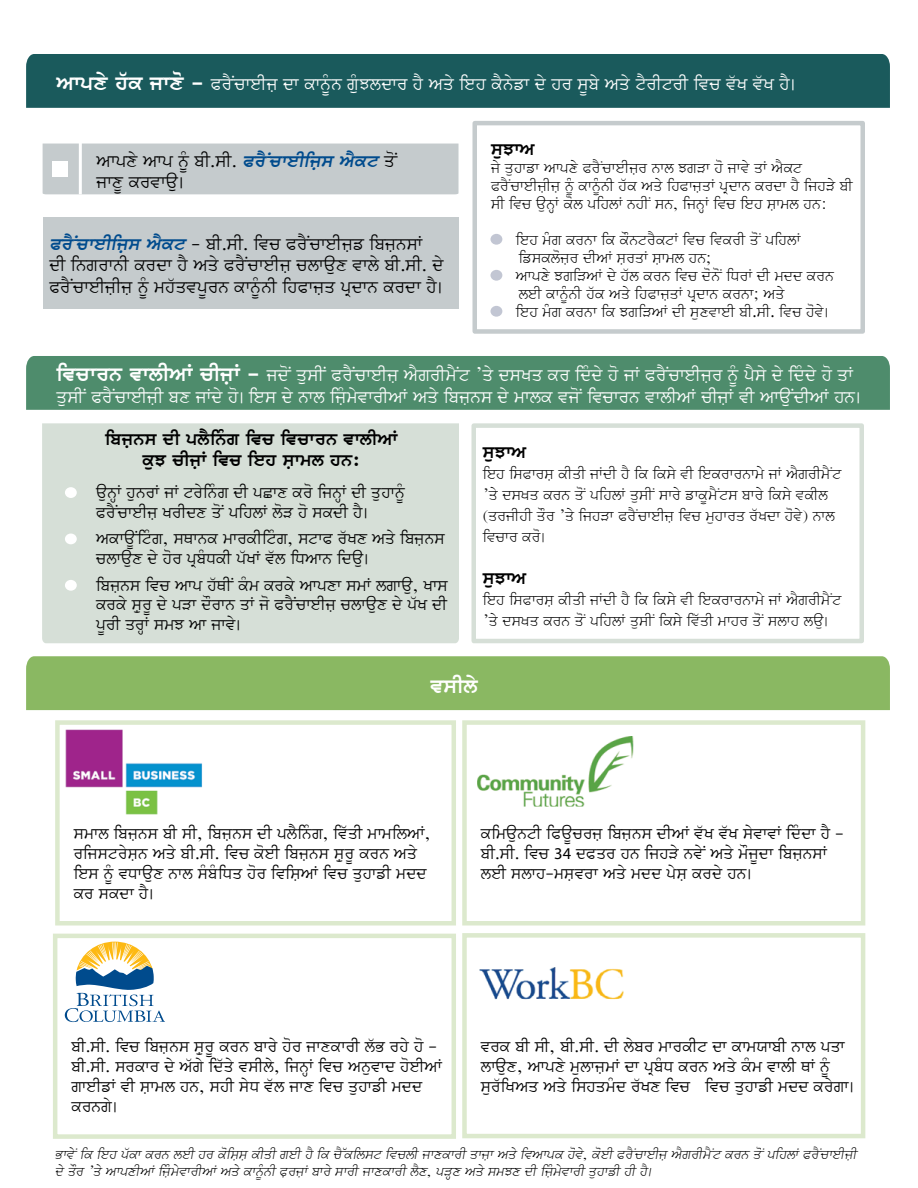
<style>
.page{position:relative;width:918px;height:1188px;background:#fff}
.page>*{position:absolute;margin:0;border:0;box-sizing:border-box;transform-origin:0 0}
.t1{font:700 21px "Samtol";color:#fff}
.t2{font:18px/21.6px "Samtol";color:#fff}
.t3{font:18px/21.6px "Samtol";color:#000}
.t4{font:700 18px/21.6px "Samtol";color:#000;text-align:center}
.t5{font:16.5px/19.8px "Samtol";color:#000}
.t6{font:300 15px/18px "Samtol";color:#000}
.t7{font:italic 300 13.5px/16.2px "Samtol";color:#000}
.s1{font-weight:700;font-size:21px}
.s2{font-weight:700;font-style:italic;color:#004b8d}
.s3{font-family:"Myriad Pro"}
</style>
<div class="page">
<div style="left:55px;top:720px;width:401px;height:206px;border:4px solid #dce9cd"></div>
<img style="left:65px;top:729px;width:137px;height:86px">
<div style="left:490px;top:234px;width:12px;height:11px;background:#c2c6d3;border-radius:50%"></div>
<div style="left:490px;top:270px;width:12px;height:11px;background:#c2c6d3;border-radius:50%"></div>
<div style="left:490px;top:306px;width:12px;height:11px;background:#c2c6d3;border-radius:50%"></div>
<div style="left:472px;top:121px;width:393px;height:213px;border:4px solid #c5cbcd"></div>
<div style="left:26px;top:54px;width:864px;height:54px;background:#1a5a5c"></div>
<div style="left:26px;top:356px;width:864px;height:54px;background:#4e8c6c"></div>
<div style="left:26px;top:656px;width:864px;height:54px;background:#8ab862"></div>
<div style="left:42px;top:423px;width:417px;height:220px;background:#d6dfd7"></div>
<div style="left:65px;top:487px;width:12px;height:11px;background:#fff;border-radius:50%"></div>
<div style="left:65px;top:534px;width:12px;height:10px;background:#fff;border-radius:50%"></div>
<div style="left:65px;top:580px;width:12px;height:11px;background:#fff;border-radius:50%"></div>
<div style="left:472px;top:423px;width:392px;height:220px;border:4px solid #d6dfd7"></div>
<div style="left:43px;top:217px;width:416px;height:92px;background:#c5cbcd"></div>
<div style="left:43px;top:144px;width:416px;height:50px;background:#c5cbcd"></div>
<div style="left:52px;top:161px;width:16px;height:16px;background:#fff"></div>
<hr style="left:79px;top:140px;width:3px;height:54px;background:#fff">
<div style="left:53px;top:934px;width:403px;height:205px;border:4px solid #dce9cd"></div>
<div style="left:462px;top:720px;width:403px;height:206px;border:4px solid #dce9cd"></div>
<div style="left:462px;top:933px;width:403px;height:205px;border:4px solid #dce9cd"></div>
<svg style="left:65px;top:942px;width:100px;height:80px"></svg>
<img style="left:477px;top:736px;width:157px;height:71px">
<img style="left:479px;top:967px;width:145px;height:33px">
<p class="t2" style="left:56px;top:74px;width:744px"><span class="s1">AFPXYHWK JFXO–</span> PRYNCFEIJL DF KFNUMN GUMJLDFR HYAQY IEH KYNYZF DY HR SUBY AQY TYRITRI IVC VWK VWK HY[</p>
<p class="t3" style="left:97px;top:151px;width:302px">AFPXY AFP NUM BI.SI. <span class="s2">PRYNCFEIIJLS AYKT</span> QON<br>JFXU KRVFAU[</p>
<p class="t3" style="left:49px;top:234px;width:398px"><span class="s2">PRYNCFEIIJLS AYKT</span> - BI.SI. IVC PRYNCFEIJLZ IBJLNSF<br>DI INGRFNI KRDF HYAQY PRYNCFEIJL CLFAUX VFLY BI.SI. DY<br>PRYNCFEIJLIJL NUM MHWQVPURN KFNUMNI IHPFJLQ PRDFN KRDF HY[</p>
<p class="t4" style="left:491px;top:139px;width:45px">SUJFA</p>
<p class="t6" style="left:491px;top:159px;width:363px">JY QUHFZF AFPXY PRYNCFEIJLR NFL JGVF HO JFVY QF AYKT<br>PRYNCFEIJLIJL NUM KFNUMNI HWK AQY IHPFJLQF PRDFN KRDF HYIJHVY BI<br>SI IVC AUNHF KOL PIHLF NHIN SN, IJNHF IVC IEH SLFML HN:</p>
<p class="t6" style="left:516px;top:231px;width:320px">IEH MMG KRNF IK KONTRYKTF IVC IVKRI QON PIHLF IZSKLOJLR DIAF SLRQF SLFML HN;<br>AFPXY JGIVAF DY HWL KRN IVC DONON IDRF DI MDD KRN LEI KFNUMNI HWK AQY IHPFJLQF PRDFN KRNF; AQY<br>IEH MMG KRNF IK JGIVAF DI SUXVFEI BI.SI. IVC HOVY[</p>
<p class="t2" style="left:56px;top:365px;width:805px"><span class="s1">IVCFRN VFLIAF CIJLF –</span> JDON QUSIN PRYNCFEIJL AYGRIMYNT `QY DSKQ KR IDMDY HO JF PRYNCFEIJLR NUM PYSY DY IDMDY HO QF<br>QUSIN PRYNCFEIJLI BX JFDY HO[ IES DY NFL IJLMMYVFRIAF AQY IBJLNS DY MFLK VJON IVCFRN VFLIAF CIJLF VI AFAUNDIAF HN[</p>
<p class="t4" style="left:105px;top:429px;width:294px">IBJLNS DI PLYINMG IVC IVCFRN VFLIAF<br>KUJ CIJLF IVC IEH SLFML HN:</p>
<p class="t5" style="left:96px;top:483px;width:310px">AUNHF HUNRF JF TRYINMG DI PCFX KRO IJNHF DI QUHFNUM<br>PRYNCFEIJL KRIDX QON PIHLF LOV HO SKDI HY[</p>
<p class="t5" style="left:96px;top:530px;width:350px">AKFAUNITMG, SQFNK MFRKIITMG, STFP RWKX AQY IBJLNS<br>CLFAUX DY HOR PRBMDKI PWKF VWL IDAFN IDAU[</p>
<p class="t5" style="left:96px;top:576px;width:353px;text-align:justify">IBJLNS IVC AFP HWQIN KMM KRKY AFPXF SMF LGFAU, KFS KRKY SLURU DY PVF DORFN QF JO PRYNCFEIJL CLFAUX DY PWK DI PURI QRHF SMJ AF JFVY[</p>
<p class="t4" style="left:483px;top:442px;width:45px">SUJFA</p>
<p class="t6" style="left:483px;top:464px;width:360px;line-height:21px">IEH ISPFRSL KIQI JFDI HYIK IKSY VI IEKRFRNFMY JF AYGRIMYNT `QY DSKQ KRN QON PIHLF QUSIN SFRY ZFKUMYNTS BFRY IKSY VKIL (QRJIHI QOR `QY IJHVF PRYNCFEIJL IVC MUHFRQ RWKDF HOVY) NFL IVCFR KRO[</p>
<p class="t4" style="left:483px;top:568px;width:45px">SUJFA</p>
<p class="t6" style="left:483px;top:590px;width:360px;line-height:21px">IEH ISPFRSL KIQI JFDI HYIK IKSY VI IEKRFRNFMY JF AYGRIMYNT `QY DSKQ KRN QON PIHLF QUSIN IKSY IVWQI MFHR QON SLFH LAU[</p>
<p class="t1" style="left:431px;top:674px;width:60px">VSILY</p>
<p class="t5" style="left:74px;top:824px;width:358px">SMFL IBJLNS BI SI, IBJLNS DI PLYINMG, IVWQI MFMILAF, RIJSTRYSLN AQY BI.SI. IVC KOEI IBJLNS SLURU KRN AQY IES NUM VDFAUX NFL SMBMIDQ HOR IVISLAF IVC QUHFZI MDD KR SKDF HY[</p>
<p class="t5" style="left:481px;top:824px;width:365px">KIMAUNTI IPAUCRJL IBJLNS DIAF VWK VWK SYVFVF IDMDF HY–<br>BI.SI. IVC <span class="s3">34</span> DPQR HN IJHVY NVYN AQY MOJUDF IBJLNSF<br>LEI SLFH-MSLVRF AQY MDD PYSL KRDY HN[</p>
<p class="t5" style="left:72px;top:1038px;width:372px">BI.SI. IVC IBJLNS SLURU KRN BFRY HOR JFXKFRI LWB RHY HO – BI.SI. SRKFR DY AWGY IDWQY VSILY, IJNHF IVC ANUVFD HOEIAF GFEIZF VI SLFML HN, SHI SYD VWL JFX IVC QUHFZI MDD KRNGY[</p>
<p class="t5" style="left:481px;top:1037px;width:374px">VRK BI SI, BI.SI. DI LYBR MFRKIT DF KFMXFBI NFL PQF<br>LFAUX, AFPXY MULFJLMF DF PRBMD KRN AQY KMM VFLI QF NUM<br>SURWIKAQ AQY ISHQMMD RWKX IVC IVC QUHFZI MDD KRYGF[</p>
<p class="t7" style="left:55px;top:1147px;width:807px">BFVYN IK IEH PW KF KRN LEI HR KO ISLSLKIQI GEI HYIK CYWKILST IVCLI JFXKFRI QFJLF AQYIVAFPK HO VY, KO EI PRYNCFEIJLAYGRIMYNT KRN QO N PIHLF PRYNCFEIJLI<br>DYQOR `QYAFPXIAF IJLM MYVFRIAF AQYKFNUM NI PLRJLF BFRYSFRI JFXKFRI LYX, PVHX AQYSMJX DI IJLM MYVFRI QUHFZI HI HY[</p>
</div>
